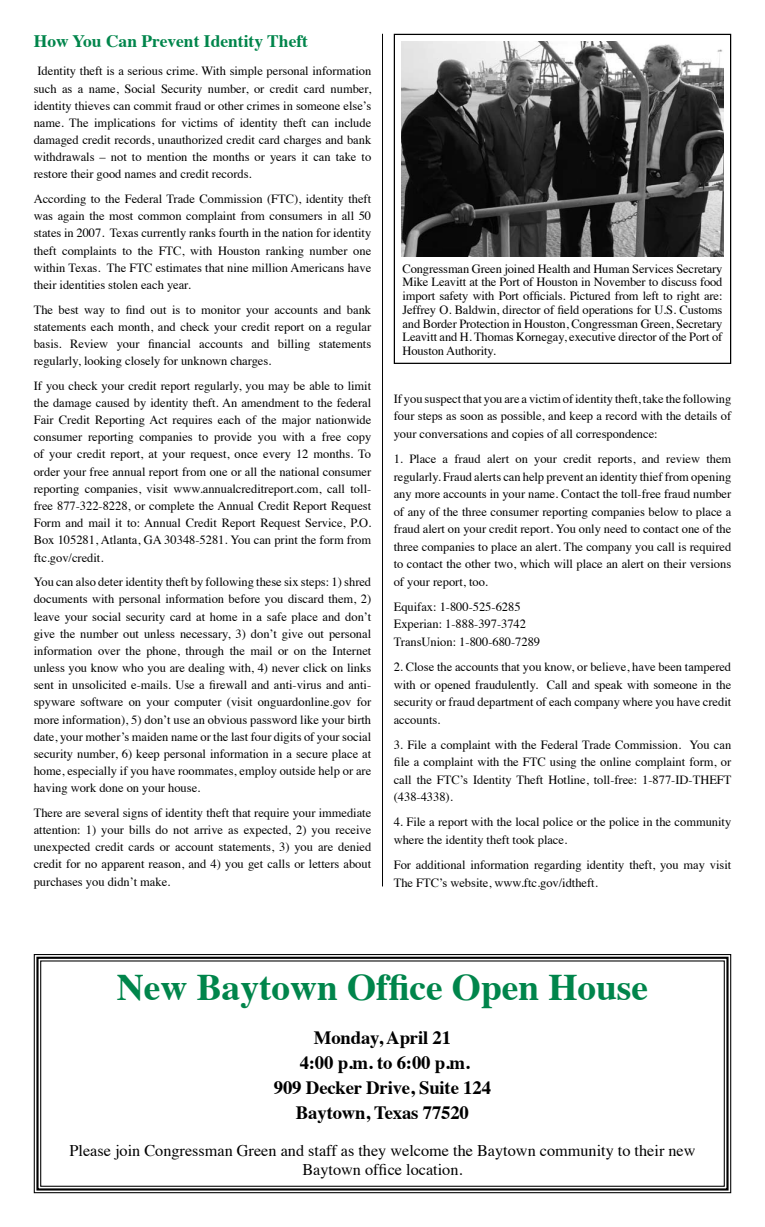
<style>
.page{position:relative;width:765px;height:1227px;background:#fff}
.page>*{position:absolute;margin:0;border:0;box-sizing:border-box;transform-origin:0 0}
.t1{font:700 37.5px "Times";color:#00854b}
.t2{font:700 18.75px/25px "Times";letter-spacing:-.01em;color:#000;text-align:center}
.t3{font:700 17.5px "Times";color:#00854b}
.t4{font:16.25px/18.8px "Times";color:#000;text-align:center}
.t5{font:12.5px/17.1px "Times";color:#000;text-align:justify}
</style>
<div class="page">
<hr style="left:382px;top:34px;width:1px;height:852px;background:#000">
<div style="left:394px;top:34px;width:337px;height:330px;border:1px solid #000"></div>
<svg style="left:33px;top:954px;width:699px;height:239px"></svg>
<div style="left:36px;top:956px;width:693px;height:234px;border:2px solid #000"></div>
<img style="left:401px;top:41px;width:323px;height:215px">
<h3 class="t3" style="left:34px;top:24px;width:276px">How You Can Prevent Identity Theft</h3>
<p class="t5" style="left:34px;top:61px;width:339px">Identity theft is a serious crime. With simple personal information such as a name, Social Security number, or credit card number, identity thieves can commit fraud or other crimes in someone else’s name. The implications for victims of identity theft can include damaged credit records, unauthorized credit card charges and bank withdrawals – not to mention the months or years it can take to restore their good names and credit records.</p>
<p class="t5" style="left:34px;top:189px;width:339px">According to the Federal Trade Commission (FTC), identity theft was again the most common complaint from consumers in all 50 states in 2007. Texas currently ranks fourth in the nation for identity theft complaints to the FTC, with Houston ranking number one within Texas. The FTC estimates that nine million Americans have their identities stolen each year.</p>
<p class="t5" style="left:34px;top:300px;width:339px">The best way to find out is to monitor your accounts and bank statements each month, and check your credit report on a regular basis. Review your financial accounts and billing statements regularly, looking closely for unknown charges.</p>
<p class="t5" style="left:34px;top:376px;width:339px">If you check your credit report regularly, you may be able to limit the damage caused by identity theft. An amendment to the federal Fair Credit Reporting Act requires each of the major nationwide consumer reporting companies to provide you with a free copy of your credit report, at your request, once every 12 months. To order your free annual report from one or all the national consumer reporting companies, visit www.annualcreditreport.com, call toll&shy;free 877-322-8228, or complete the Annual Credit Report Request Form and mail it to: Annual Credit Report Request Service, P.O.<br>Box 105281, Atlanta, GA 30348-5281. You can print the form from ftc.gov/credit.</p>
<p class="t5" style="left:34px;top:572px;width:339px">You can also deter identity theft by following these six steps: 1) shred documents with personal information before you discard them, 2) leave your social security card at home in a safe place and don’t give the number out unless necessary, 3) don’t give out personal information over the phone, through the mail or on the Internet unless you know who you are dealing with, 4) never click on links sent in unsolicited e-mails. Use a firewall and anti-virus and anti&shy;spyware software on your computer (visit onguardonline.gov for more information), 5) don’t use an obvious password like your birth date, your mother’s maiden name or the last four digits of your social security number, 6) keep personal information in a secure place at home, especially if you have roommates, employ outside help or are having work done on your house.</p>
<p class="t5" style="left:34px;top:803px;width:339px">There are several signs of identity theft that require your immediate attention: 1) your bills do not arrive as expected, 2) you receive unexpected credit cards or account statements, 3) you are denied credit for no apparent reason, and 4) you get calls or letters about purchases you didn’t make.</p>
<p class="t5" style="left:402px;top:260px;width:322px;line-height:13.8px">Congressman Green joined Health and Human Services Secretary Mike Leavitt at the Port of Houston in November to discuss food import safety with Port officials. Pictured from left to right are:<br>Jeffrey O. Baldwin, director of field operations for U.S. Customs and Border Protection in Houston, Congressman Green, Secretary Leavitt and H. Thomas Kornegay, executive director of the Port of Houston Authority.</p>
<p class="t5" style="left:394px;top:389px;width:339px;line-height:17.5px">If you suspect that you are a victim of identity theft, take the following four steps as soon as possible, and keep a record with the details of your conversations and copies of all correspondence:</p>
<p class="t5" style="left:394px;top:449px;width:339px;line-height:17.5px">1. Place a fraud alert on your credit reports, and review them regularly. Fraud alerts can help prevent an identity thief from opening any more accounts in your name. Contact the toll-free fraud number of any of the three consumer reporting companies below to place a fraud alert on your credit report. You only need to contact one of the three companies to place an alert. The company you call is required to contact the other two, which will place an alert on their versions of your report, too.</p>
<p class="t5" style="left:394px;top:596px;width:148px;line-height:17.5px;text-align:left">Equifax: 1-800-525-6285<br>Experian: 1-888-397-3742<br>TransUnion: 1-800-680-7289</p>
<p class="t5" style="left:394px;top:657px;width:339px;line-height:17.5px">2. Close the accounts that you know, or believe, have been tampered with or opened fraudulently. Call and speak with someone in the security or fraud department of each company where you have credit accounts.</p>
<p class="t5" style="left:394px;top:734px;width:339px;line-height:17.5px">3. File a complaint with the Federal Trade Commission. You can file a complaint with the FTC using the online complaint form, or call the FTC’s Identity Theft Hotline, toll-free: 1-877-ID-THEFT (438-4338).</p>
<p class="t5" style="left:394px;top:812px;width:339px;line-height:17.5px">4. File a report with the local police or the police in the community where the identity theft took place.</p>
<p class="t5" style="left:394px;top:854px;width:339px;line-height:17.5px">For additional information regarding identity theft, you may visit<br>The FTC’s website, www.ftc.gov/idtheft.</p>
<h1 class="t1" style="left:117px;top:951px;width:533px">New Baytown Office Open House</h1>
<h2 class="t2" style="left:274px;top:1022px;width:219px">Monday, April 21<br>4:00 p.m. to 6:00 p.m.<br>909 Decker Drive, Suite 124<br>Baytown, Texas 77520</h2>
<h3 class="t4" style="left:69px;top:1140px;width:628px">Please join Congressman Green and staff as they welcome the Baytown community to their new<br>Baytown office location.</h3>
</div>
